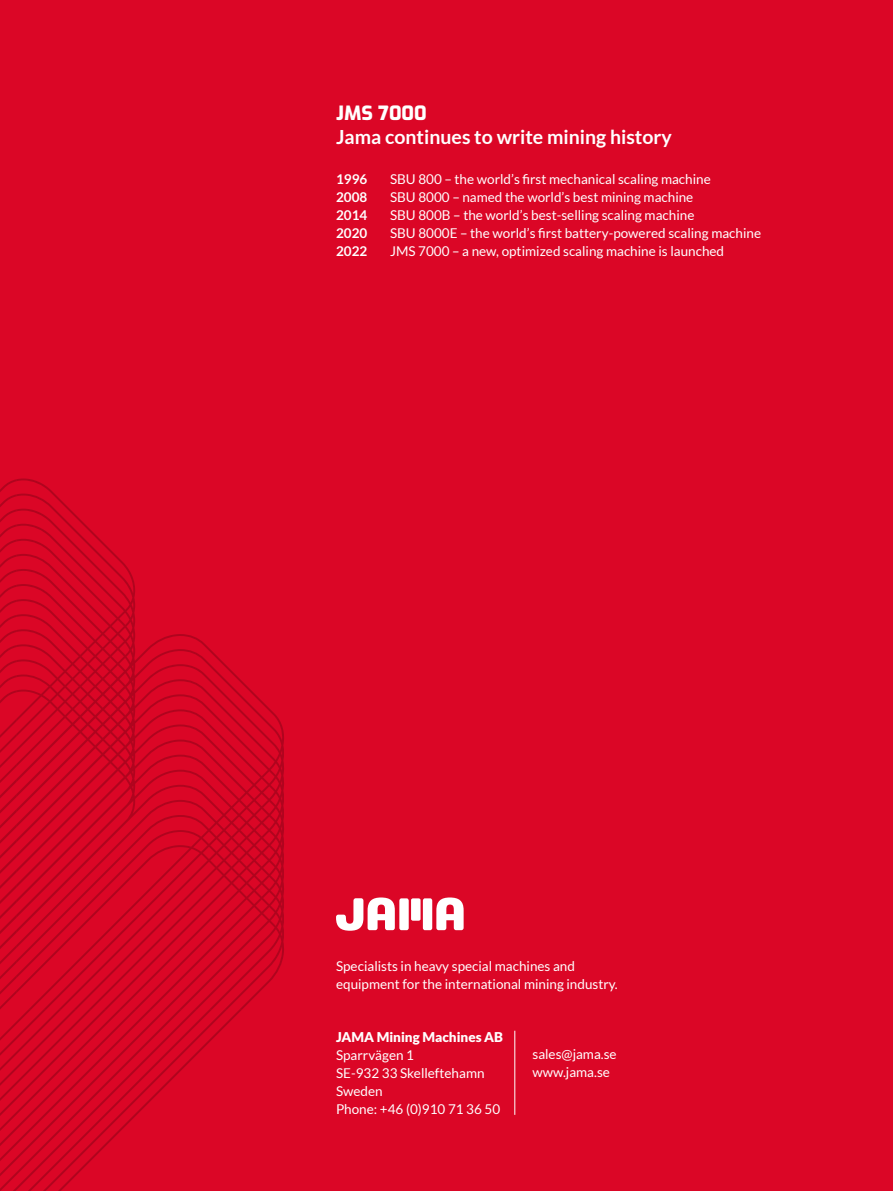
<style>
.page{position:relative;width:893px;height:1191px;background:#db0626}
.page>*{position:absolute;margin:0;border:0;box-sizing:border-box;transform-origin:0 0}
.t1{font:700 19.5px "Lato";color:#fff}
.t2{font:100 19.5px "Exo";color:#fff}
.t3{font:13.5px/18px "Lato";color:#fff}
.t4{font:900 13.5px "Lato";color:#fff}
.t5{font:700 13.5px "Lato";color:#fff}
</style>
<div class="page">
<svg style="left:0;top:1009px;width:242px;height:182px"></svg>
<svg style="left:0;top:478px;width:284px;height:531px"></svg>
<svg style="left:436px;top:897px;width:28px;height:33px"></svg>
<div style="left:399px;top:898px;width:10px;height:32px;background:#fff;border-radius:2px"></div>
<div style="left:423px;top:898px;width:9px;height:32px;background:#fff;border-radius:2px"></div>
<div style="left:411px;top:898px;width:10px;height:22px;background:#fff;border-radius:2px"></div>
<svg style="left:336px;top:897px;width:59px;height:33px"></svg>
<hr style="left:515px;top:1030px;width:1px;height:84px;background:#fff">
<h1 class="t2" style="left:336px;top:99px;width:92px">JMS 7000</h1>
<h1 class="t1" style="left:336px;top:126px;width:337px">Jama continues to write mining history</h1>
<p class="t5" style="left:336px;top:171px;width:33px">1996</p>
<p class="t3" style="left:390px;top:170px;width:322px">SBU 800 – the world’s first mechanical scaling machine</p>
<p class="t5" style="left:336px;top:189px;width:33px">2008</p>
<p class="t3" style="left:390px;top:188px;width:305px">SBU 8000 – named the world’s best mining machine</p>
<p class="t5" style="left:336px;top:207px;width:33px">2014</p>
<p class="t3" style="left:390px;top:206px;width:306px">SBU 800B – the world’s best-selling scaling machine</p>
<p class="t5" style="left:336px;top:225px;width:33px">2020</p>
<p class="t3" style="left:390px;top:224px;width:373px">SBU 8000E – the world’s first battery-powered scaling machine</p>
<p class="t5" style="left:336px;top:243px;width:33px">2022</p>
<p class="t3" style="left:390px;top:242px;width:336px">JMS 7000 – a new, optimized scaling machine is launched</p>
<p class="t3" style="left:336px;top:957px;width:283px">Specialists in heavy special machines and equipment for the international mining industry.</p>
<p class="t4" style="left:336px;top:1028px;width:169px">JAMA Mining Machines AB</p>
<p class="t3" style="left:336px;top:1045px;width:166px">Sparrvägen 1<br>SE-932 33 Skelleftehamn<br>Sweden<br>Phone: +46 (0)910 71 36 50</p>
<p class="t3" style="left:532px;top:1045px;width:86px">sales@jama.se www.jama.se</p>
</div>
